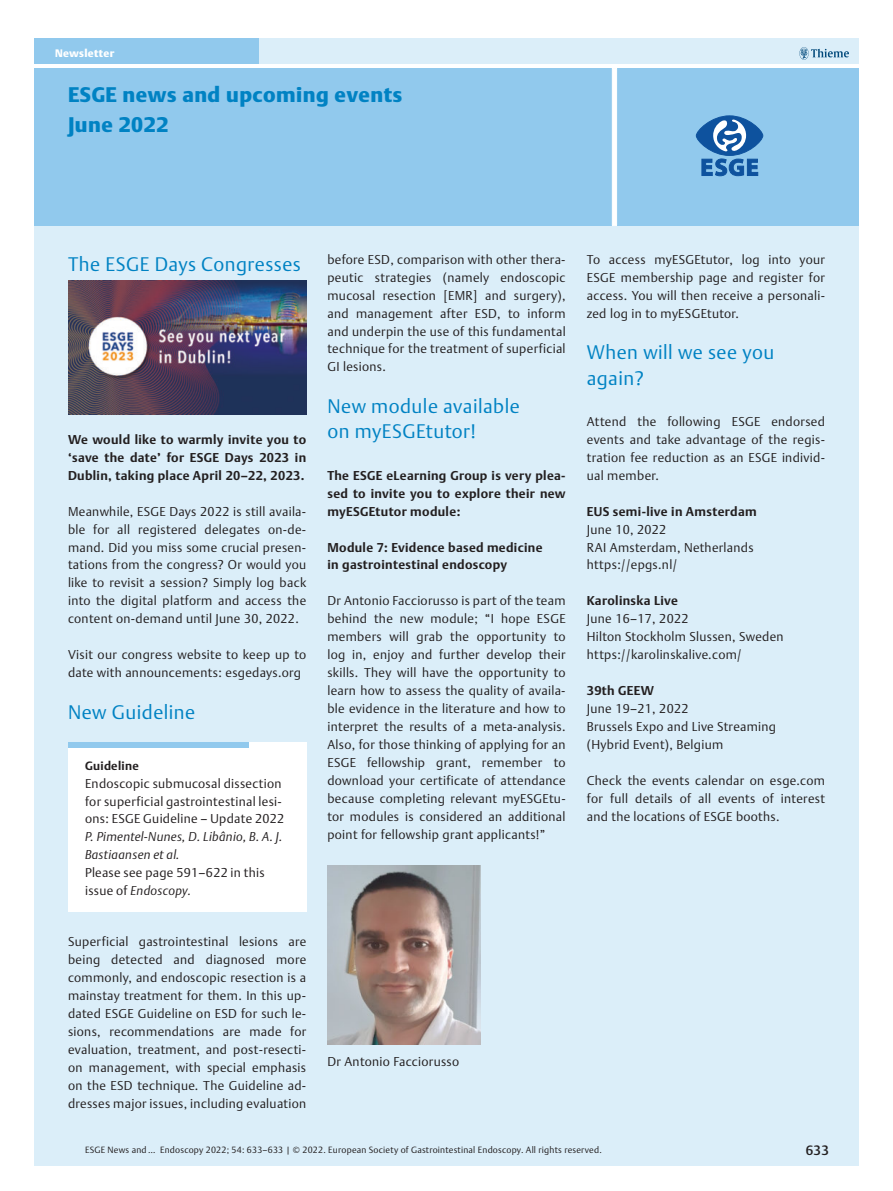
<style>
.page{position:relative;width:893px;height:1191px;background:#fff}
.page>*{position:absolute;margin:0;border:0;box-sizing:border-box;transform-origin:0 0}
.t1{font:20.85px/30px "Adv T Te 9 dccad 3.B";letter-spacing:.03em;color:#0082c3}
.t2{font:19.5px/25.5px "Adv TT1875 e 499";letter-spacing:.03em;color:#0082c3}
.t3{font:13.5px "Adv TT114 f 0202";color:#231f20}
.t4{font:12.75px/18px "Adv TT1875 e 499";letter-spacing:.03em;color:#231f20;text-align:justify}
.t5{font:12.75px/18px "Adv TT1415 f 0 b 8.B";letter-spacing:.03em;color:#231f20;text-align:justify}
.t6{font:12.75px/18px "Adv TT828 a 13 e 4.I";letter-spacing:.03em;color:#231f20}
.t7{font:12px "Adv TT1415 f 0 b 8.B";letter-spacing:.03em;color:#231f20}
.t8{font:10.8px "Adv T Te 9 dccad 3.B";letter-spacing:.03em;color:#fff}
.t9{font:9px "Adv TT1875 e 499";letter-spacing:.025em;color:#231f20}
.s1{font-style:inherit}
.s2{font-family:"Adv TT1875 e 499"}
</style>
<div class="page">
<div style="left:34px;top:68px;width:825px;height:1097px;background:#dbeef9"></div>
<div style="left:34px;top:68px;width:578px;height:157px;background:#91c9ed"></div>
<div style="left:612px;top:68px;width:247px;height:157px;background:#91c9ed"></div>
<div style="left:612px;top:68px;width:5px;height:157px;background:#fff"></div>
<svg style="left:696px;top:116px;width:67px;height:61px"></svg>
<div style="left:34px;top:38px;width:234px;height:26px;background:#91c9ed"></div>
<div style="left:259px;top:38px;width:600px;height:26px;background:#dbeef9"></div>
<svg style="left:799px;top:47px;width:50px;height:13px"></svg>
<img style="left:68px;top:281px;width:238px;height:134px">
<img style="left:327px;top:865px;width:153px;height:179px">
<div style="left:68px;top:742px;width:238px;height:169px;background:#fff"></div>
<div style="left:68px;top:742px;width:181px;height:6px;background:#91c9ed"></div>
<p class="t8" style="left:55px;top:49px;width:61px">Newsletter</p>
<h1 class="t1" style="left:68px;top:82px;width:336px">ESGE news and upcoming events<br>June 2022</h1>
<h2 class="t2" style="left:68px;top:253px;width:234px">The ESGE Days Congresses</h2>
<p class="t5" style="left:68px;top:431px;width:240px">We would like to warmly invite you to <span class="s1">‘</span>save the date<span class="s1">’</span> for ESGE Days 2023 in Dublin, taking place April 20<span class="s1">–</span>22, 2023.</p>
<p class="t4" style="left:68px;top:503px;width:240px">Meanwhile, ESGE Days 2022 is still availa&shy;ble for all registered delegates on-de&shy;mand. Did you miss some crucial presen&shy;tations from the congress? Or would you like to revisit a session? Simply log back into the digital platform and access the content on-demand until June 30, 2022.</p>
<p class="t4" style="left:68px;top:646px;width:240px">Visit our congress website to keep up to date with announcements: esgedays.org</p>
<h2 class="t2" style="left:68px;top:700px;width:129px">New Guideline</h2>
<p class="t7" style="left:85px;top:760px;width:55px">Guideline</p>
<p class="t4" style="left:85px;top:775px;width:201px;text-align:left">Endoscopic submucosal dissection for superficial gastrointestinal lesi&shy;ons: ESGE Guideline <span class="s1">–</span> Update 2022</p>
<p class="t6" style="left:85px;top:828px;width:199px">P. Pimentel-Nunes, D. Libânio, B. A. J.<br>Bastiaansen et al.</p>
<p class="t4" style="left:85px;top:864px;width:181px">Please see page 591<span class="s1">–</span>622 in this</p>
<p class="t6" style="left:85px;top:881px;width:107px"><span class="s2">issue of</span> Endoscopy.</p>
<p class="t4" style="left:68px;top:933px;width:240px">Superficial gastrointestinal lesions are being detected and diagnosed more commonly, and endoscopic resection is a mainstay treatment for them. In this up&shy;dated ESGE Guideline on ESD for such le&shy;sions, recommendations are made for evaluation, treatment, and post-resecti&shy;on management, with special emphasis on the ESD technique. The Guideline ad&shy;dresses major issues, including evaluation</p>
<p class="t4" style="left:327px;top:251px;width:240px">before ESD, comparison with other thera&shy;peutic strategies (namely endoscopic mucosal resection [EMR] and surgery), and management after ESD, to inform and underpin the use of this fundamental technique for the treatment of superficial GI lesions.</p>
<h2 class="t2" style="left:327px;top:395px;width:194px">New module available on myESGEtutor!</h2>
<p class="t5" style="left:327px;top:467px;width:240px">The ESGE eLearning Group is very plea&shy;sed to invite you to explore their new myESGEtutor module:</p>
<p class="t5" style="left:327px;top:539px;width:217px">Module 7: Evidence based medicine in gastrointestinal endoscopy</p>
<p class="t4" style="left:327px;top:593px;width:240px">Dr Antonio Facciorusso is part of the team behind the new module; <span class="s1">“</span>I hope ESGE members will grab the opportunity to log in, enjoy and further develop their skills. They will have the opportunity to learn how to assess the quality of availa&shy;ble evidence in the literature and how to interpret the results of a meta-analysis.<br>Also, for those thinking of applying for an ESGE fellowship grant, remember to download your certificate of attendance because completing relevant myESGEtu&shy;tor modules is considered an additional point for fellowship grant applicants!<span class="s1">”</span></p>
<p class="t4" style="left:587px;top:251px;width:240px">To access myESGEtutor, log into your ESGE membership page and register for access. You will then receive a personali&shy;zed log in to myESGEtutor.</p>
<h2 class="t2" style="left:587px;top:341px;width:189px">When will we see you again?</h2>
<p class="t4" style="left:587px;top:413px;width:240px">Attend the following ESGE endorsed events and take advantage of the regis&shy;tration fee reduction as an ESGE individ&shy;ual member.</p>
<p class="t5" style="left:587px;top:503px;width:171px">EUS semi-live in Amsterdam</p>
<p class="t4" style="left:587px;top:521px;width:168px;text-align:left">June 10, 2022<br>RAI Amsterdam, Netherlands https://epgs.nl/</p>
<p class="t5" style="left:587px;top:593px;width:92px">Karolinska Live</p>
<p class="t4" style="left:587px;top:611px;width:198px;text-align:left">June 16<span class="s1">–</span>17, 2022<br>Hilton Stockholm Slussen, Sweden https://karolinskalive.com/</p>
<p class="t5" style="left:587px;top:682px;width:69px">39th GEEW</p>
<p class="t4" style="left:587px;top:700px;width:191px;text-align:left">June 19<span class="s1">–</span>21, 2022<br>Brussels Expo and Live Streaming (Hybrid Event), Belgium</p>
<p class="t4" style="left:587px;top:772px;width:240px">Check the events calendar on esge.com for full details of all events of interest and the locations of ESGE booths.</p>
<p class="t4" style="left:327px;top:1054px;width:133px">Dr Antonio Facciorusso</p>
<p class="t9" style="left:85px;top:1145px;width:518px">ESGE News and <span class="s1">…</span> Endoscopy 2022; 54: 633<span class="s1">–</span>633 | © 2022. European Society of Gastrointestinal Endoscopy. All rights reserved.</p>
<p class="t3" style="left:806px;top:1144px;width:25px">633</p>
</div>
